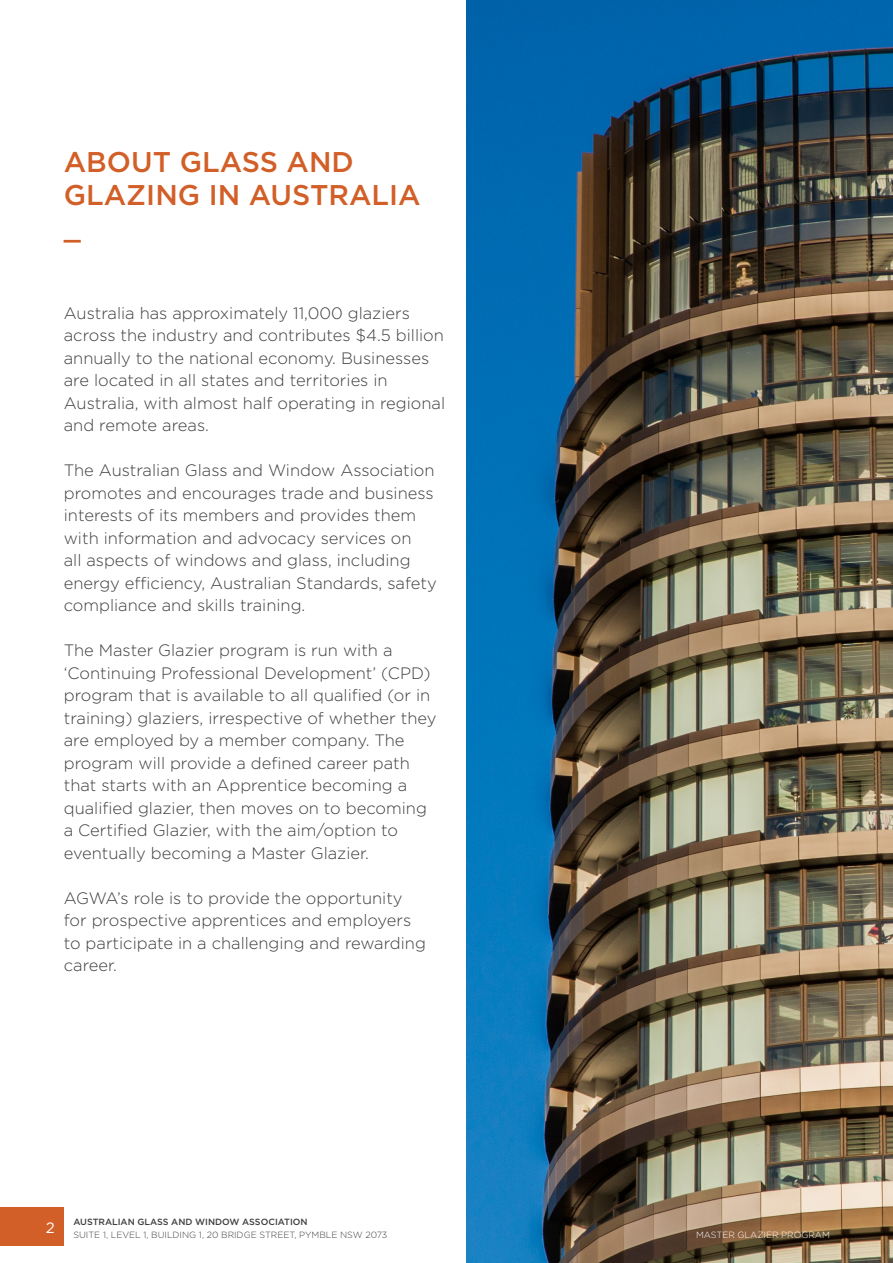
<style>
.page{position:relative;width:893px;height:1263px;background:#fff}
.page>*{position:absolute;margin:0;border:0;box-sizing:border-box;transform-origin:0 0}
.HEADER__Sub_Chapter{font:500 28.5px "Gotham";color:#d25f27}
.t1{font:300 16.5px/22.5px "Gotham";color:#3e3e3f}
.t2{font:15px "Gotham";color:#fff}
.COVER__Footer{font:300 9px/13.5px "Gotham";color:#3e3e3f}
.FOOTER__Small_CENTRE{font:300 9px "Gotham";color:#fff}
.s1{font-weight:500}
</style>
<div class="page">
<div style="left:0;top:1208px;width:64px;height:38px;background:#d25f27"></div>
<img style="left:466px;top:0;width:427px;height:1263px">
<p class="HEADER__Sub_Chapter" style="left:64px;top:143px;width:292px">ABOUT GLASS AND</p>
<p class="HEADER__Sub_Chapter" style="left:64px;top:176px;width:359px">GLAZING IN AUSTRALIA</p>
<p class="HEADER__Sub_Chapter" style="left:64px;top:209px;width:19px">_</p>
<p class="t1" style="left:64px;top:301px;width:383px">Australia has approximately 11,000 glaziers across the industry and contributes $4.5 billion annually to the national economy. Businesses are located in all states and territories in Australia, with almost half operating in regional and remote areas.</p>
<p class="t1" style="left:64px;top:458px;width:374px">The Australian Glass and Window Association promotes and encourages trade and business interests of its members and provides them with information and advocacy services on<br>all aspects of windows and glass, including energy efficiency, Australian Standards, safety compliance and skills training.</p>
<p class="t1" style="left:64px;top:638px;width:374px">The Master Glazier program is run with a ‘Continuing Professional Development’ (CPD) program that is available to all qualified (or in training) glaziers, irrespective of whether they are employed by a member company. The program will provide a defined career path that starts with an Apprentice becoming a qualified glazier, then moves on to becoming a Certified Glazier, with the aim/option to eventually becoming a Master Glazier.</p>
<p class="t1" style="left:64px;top:886px;width:364px">AGWA’s role is to provide the opportunity for prospective apprentices and employers to participate in a challenging and rewarding career.</p>
<p class="t2" style="left:46px;top:1218px;width:10px">2</p>
<p class="COVER__Footer" style="left:73px;top:1214px;width:316px"><span class="s1">AUSTRALIAN GLASS AND WINDOW ASSOCIATION<br></span>SUITE 1, LEVEL 1, BUILDING 1, 20 BRIDGE STREET, PYMBLE NSW 2073</p>
<p class="FOOTER__Small_CENTRE" style="left:696px;top:1229px;width:135px">MASTER GLAZIER PROGRAM</p>
</div>
